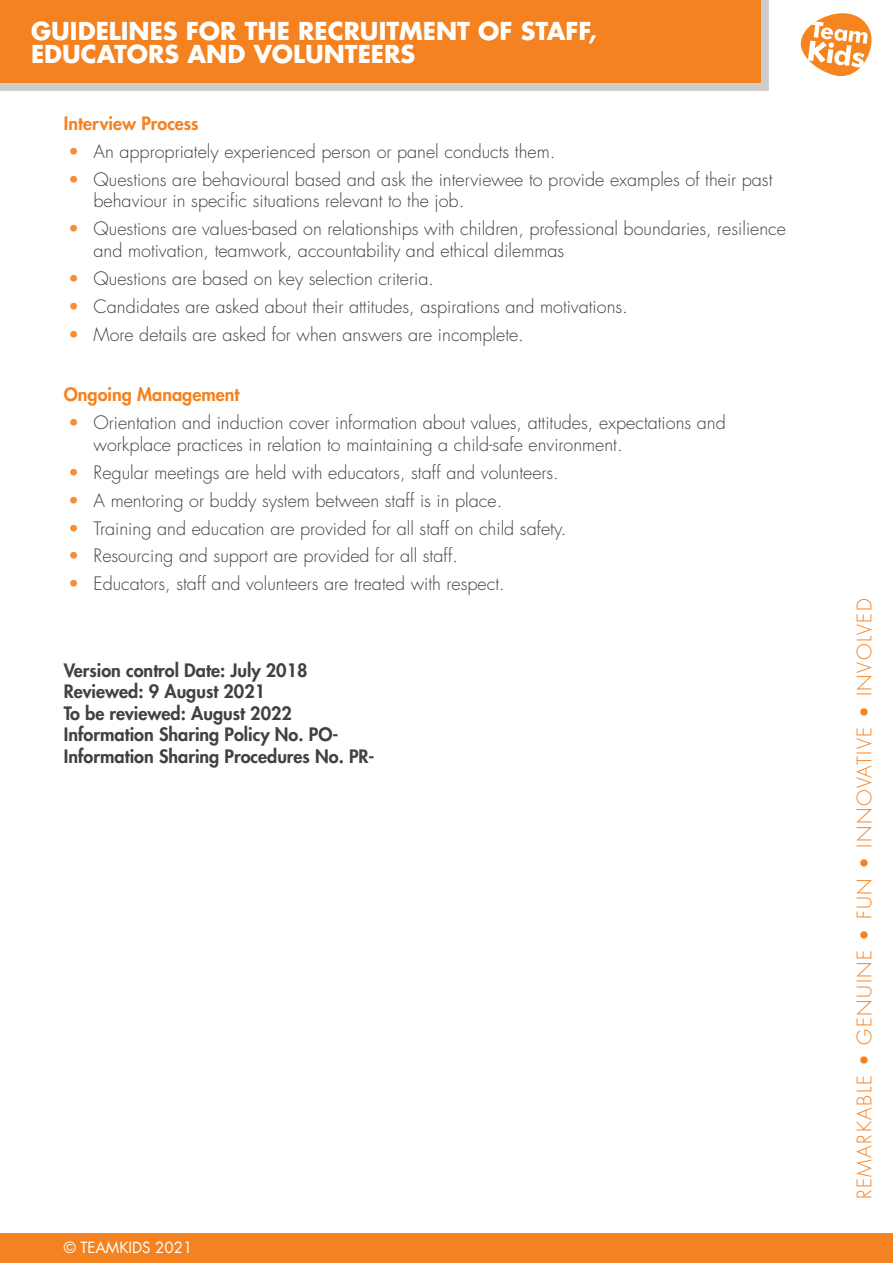
<style>
.page{position:relative;width:893px;height:1263px;background:#fff}
.page>*{position:absolute;margin:0;border:0;box-sizing:border-box;transform-origin:0 0}
.Title_-_Small{font:700 24px/22.5px "Futura Std";color:#fff}
.t1{font:300 19.5px "Futura Std";letter-spacing:.08em;color:#f58220}
.t2{font:300 18px/21.6px "Futura Std";color:#414042}
.End_Info{font:800 18px "Futura Std";color:#414042}
.Heading_3{font:800 18px "Futura Std";color:#f58220}
.t3{font:15px "Futura Std";color:#fff}
.s1{color:#f78d33}
</style>
<div class="page">
<div style="left:0;top:0;width:769px;height:90px;background:#cdcdcd"></div>
<div style="left:0;top:0;width:761px;height:83px;background:#f58220"></div>
<svg style="left:801px;top:13px;width:70px;height:63px"></svg>
<div style="left:0;top:1233px;width:893px;height:30px;background:#f58220"></div>
<p class="Title_-_Small" style="left:31px;top:20px;width:567px">GUIDELINES FOR THE RECRUITMENT OF STAFF,<br>EDUCATORS AND VOLUNTEERS</p>
<p class="Heading_3" style="left:64px;top:112px;width:136px">Interview Process</p>
<p class="t2" style="left:68px;top:141px;width:489px"><span class="s1">•</span> An appropriately experienced person or panel conducts them.</p>
<p class="t2" style="left:94px;top:169px;width:680px;text-indent:-26px"><span class="s1">•</span> Questions are behavioural based and ask the interviewee to provide examples of their past behaviour in specific situations relevant to the job.</p>
<p class="t2" style="left:94px;top:218px;width:694px;text-indent:-26px"><span class="s1">•</span> Questions are values-based on relationships with children, professional boundaries, resilience and motivation, teamwork, accountability and ethical dilemmas</p>
<p class="t2" style="left:68px;top:268px;width:367px"><span class="s1">•</span> Questions are based on key selection criteria.</p>
<p class="t2" style="left:68px;top:296px;width:561px"><span class="s1">•</span> Candidates are asked about their attitudes, aspirations and motivations.</p>
<p class="t2" style="left:68px;top:324px;width:457px"><span class="s1">•</span> More details are asked for when answers are incomplete.</p>
<p class="Heading_3" style="left:64px;top:383px;width:177px">Ongoing Management</p>
<p class="t2" style="left:94px;top:412px;width:634px;text-indent:-26px"><span class="s1">•</span> Orientation and induction cover information about values, attitudes, expectations and workplace practices in relation to maintaining a child-safe environment.</p>
<p class="t2" style="left:68px;top:462px;width:492px"><span class="s1">•</span> Regular meetings are held with educators, staff and volunteers.</p>
<p class="t2" style="left:68px;top:490px;width:436px"><span class="s1">•</span> A mentoring or buddy system between staff is in place.</p>
<p class="t2" style="left:68px;top:518px;width:500px"><span class="s1">•</span> Training and education are provided for all staff on child safety.</p>
<p class="t2" style="left:68px;top:546px;width:391px"><span class="s1">•</span> Resourcing and support are provided for all staff.</p>
<p class="t2" style="left:68px;top:574px;width:438px"><span class="s1">•</span> Educators, staff and volunteers are treated with respect.</p>
<p class="End_Info" style="left:64px;top:658px;width:245px">Version control Date: July 2018</p>
<p class="End_Info" style="left:64px;top:680px;width:203px">Reviewed: 9 August 2021</p>
<p class="End_Info" style="left:64px;top:702px;width:230px">To be reviewed: August 2022</p>
<p class="End_Info" style="left:64px;top:723px;width:276px">Information Sharing Policy No. PO-</p>
<p class="End_Info" style="left:64px;top:745px;width:312px">Information Sharing Procedures No. PR-</p>
<p class="t3" style="left:64px;top:1238px;width:130px">© TEAMKIDS 2021</p>
<p class="t1" style="left:853px;top:1199px;width:602px;rotate:-90deg">REMARKABLE • GENUINE • FUN • INNOVATIVE • INVOLVED</p>
</div>
